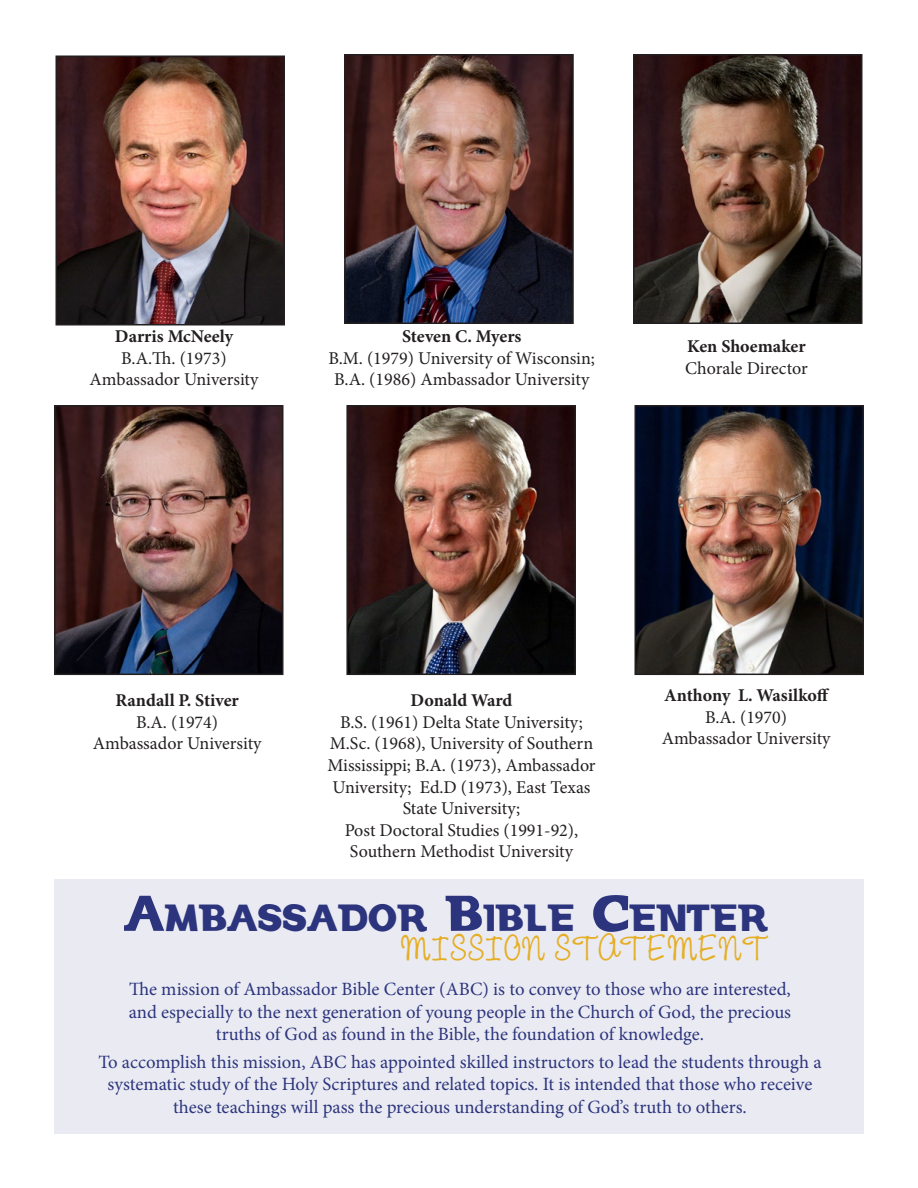
<style>
.page{position:relative;width:918px;height:1188px;background:#fff}
.page>*{position:absolute;margin:0;border:0;box-sizing:border-box;transform-origin:0 0}
.t1{font:39.3px "Vintage";color:#2c347d}
.t2{font:37.5px "CAC Pinafore";color:#e5ae25}
.t3{font:18.75px/22.5px "Minion Pro";letter-spacing:-.005em;color:#2c347d;text-align:center}
.t4{font:18px/21.6px "Minion Pro";color:#231f20;text-align:center}
.t5{font:700 18px "Minion Pro";letter-spacing:-.005em;color:#231f20}
.s1{font-size:52.5px}
</style>
<div class="page">
<img style="left:349px;top:408px;width:224px;height:264px">
<div style="left:346px;top:405px;width:230px;height:270px;border:2px solid #231f20"></div>
<img style="left:636px;top:57px;width:223px;height:264px">
<div style="left:633px;top:54px;width:229px;height:270px;border:2px solid #231f20"></div>
<img style="left:637px;top:408px;width:224px;height:264px">
<div style="left:634px;top:405px;width:230px;height:270px;border:2px solid #231f20"></div>
<img style="left:347px;top:57px;width:224px;height:264px">
<div style="left:344px;top:54px;width:230px;height:270px;border:2px solid #231f20"></div>
<img style="left:57px;top:408px;width:223px;height:264px">
<div style="left:54px;top:405px;width:229px;height:270px;border:2px solid #231f20"></div>
<img style="left:59px;top:59px;width:223px;height:264px">
<div style="left:56px;top:56px;width:229px;height:270px;border:2px solid #231f20"></div>
<div style="left:54px;top:879px;width:810px;height:255px;background:#eaebf2"></div>
<p class="t5" style="left:115px;top:324px;width:120px">Darris McNeely</p>
<p class="t4" style="left:90px;top:347px;width:170px">B.A.Th. (1973)<br>Ambassador University</p>
<p class="t5" style="left:402px;top:324px;width:121px">Steven C. Myers</p>
<p class="t4" style="left:328px;top:347px;width:268px">B.M. (1979) University of Wisconsin;<br>B.A. (1986) Ambassador University</p>
<p class="t5" style="left:687px;top:334px;width:120px">Ken Shoemaker</p>
<p class="t4" style="left:685px;top:357px;width:124px">Chorale Director</p>
<p class="t5" style="left:116px;top:688px;width:125px">Randall P. Stiver</p>
<p class="t4" style="left:93px;top:711px;width:170px">B.A. (1974)<br>Ambassador University</p>
<p class="t5" style="left:411px;top:688px;width:103px">Donald Ward</p>
<p class="t4" style="left:327px;top:711px;width:270px">B.S. (1961) Delta State University; M.Sc. (1968), University of Southern Mississippi; B.A. (1973), Ambassador University; Ed.D (1973), East Texas State University;<br>Post Doctoral Studies (1991-92), Southern Methodist University</p>
<p class="t5" style="left:664px;top:683px;width:167px">Anthony L. Wasilkoff</p>
<p class="t4" style="left:662px;top:706px;width:170px">B.A. (1970)<br>Ambassador University</p>
<h1 class="t1" style="left:123px;top:893px;width:647px"><span class="s1">A</span>MBASSADOR <span class="s1">B</span>IBLE <span class="s1">C</span>ENTER</h1>
<h2 class="t2" style="left:400px;top:926px;width:370px">MISSION STATEMENT</h2>
<p class="t3" style="left:129px;top:978px;width:664px">The mission of Ambassador Bible Center (ABC) is to convey to those who are interested, and especially to the next generation of young people in the Church of God, the precious truths of God as found in the Bible, the foundation of knowledge.</p>
<p class="t3" style="left:98px;top:1051px;width:725px">To accomplish this mission, ABC has appointed skilled instructors to lead the students through a systematic study of the Holy Scriptures and related topics. It is intended that those who receive these teachings will pass the precious understanding of God’s truth to others.</p>
</div>
